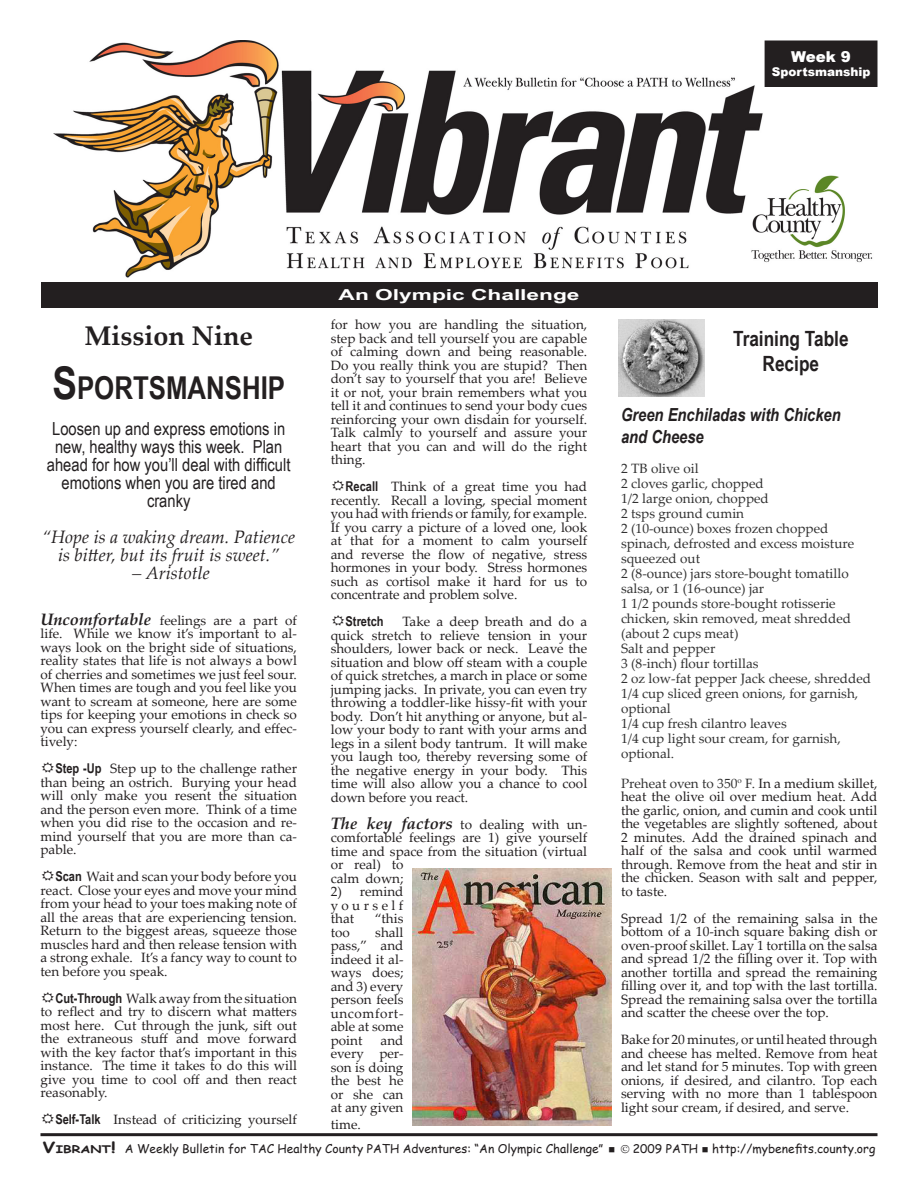
<style>
.page{position:relative;width:918px;height:1188px;background:#fff}
.page>*{position:absolute;margin:0;border:0;box-sizing:border-box;transform-origin:0 0}
.t1{font:700 31.5px "Arial Narrow";color:#231f20}
.t2{font:700 27px "Palatino Linotype";color:#231f20}
.t3{font:700 21px "Arial Narrow";color:#231f20}
.t4{font:18px/18px "Arial Narrow";color:#231f20;text-align:center}
.t5{font:italic 18px/18px "Palatino Linotype";color:#231f20;text-align:center}
.t6{font:italic 700 18px "Arial Narrow";color:#231f20}
.t7{font:700 15.15px "Arial Narrow";color:#fff;scale:1.83 1}
.t8{font:900 15px "Arial";color:#fff}
.t9{font:13.5px/13.5px "Palatino Linotype";color:#231f20;text-align:justify}
.t10{font:13.5px/15px "Palatino Linotype";color:#313131}
.t11{font:700 13.5px "Arial Narrow";color:#231f20}
.t12{font:12px "Comic Sans MS";color:#231f20}
.t13{font:900 12px "Arial";color:#fff}
.s1{font-size:45px}
.s2{font-weight:700;font-style:italic;font-size:16.5px}
.s3{font-family:"Arial Narrow";font-weight:700}
.s4{color:#313131}
.s5{font-weight:700;font-size:15px}
.s6{font-weight:700;font-size:10.5px}
</style>
<div class="page">
<img style="left:619px;top:320px;width:86px;height:76px">
<img style="left:413px;top:868px;width:199px;height:257px">
<hr style="left:40px;top:1133px;width:838px;height:3px;background:#231f20">
<img style="left:53px;top:40px;width:820px;height:237px">
<div style="left:41px;top:282px;width:837px;height:26px;background:#231f20"></div>
<div style="left:765px;top:41px;width:112px;height:45px;background:#231f20"></div>
<div style="left:765px;top:40px;width:113px;height:47px;border:2px solid #231f20"></div>
<p class="t8" style="left:791px;top:46px;width:61px">Week 9</p>
<p class="t13" style="left:772px;top:63px;width:100px">Sportsmanship</p>
<p class="t2" style="left:84px;top:317px;width:170px">Mission Nine</p>
<p class="t1" style="left:52px;top:364px;width:234px"><span class="s1">S</span>PORTSMANSHIP</p>
<p class="t4" style="left:47px;top:419px;width:245px">Loosen up and express emotions in new, healthy ways this week. Plan ahead for how you’ll deal with difficult emotions when you are tired and cranky</p>
<p class="t5" style="left:42px;top:527px;width:254px">“Hope is a waking dream. Patience is bitter, but its fruit is sweet.”</p>
<p class="t5" style="left:132px;top:563px;width:79px">– Aristotle</p>
<p class="t9" style="left:40px;top:613px;width:258px"><span class="s2">Uncomfortable</span> feelings are a part of life. While we know it’s important to al&shy;ways look on the bright side of situations, reality states that life is not always a bowl of cherries and sometimes we just feel sour.<br>When times are tough and you feel like you want to scream at someone, here are some tips for keeping your emotions in check so you can express yourself clearly, and effec&shy;tively:</p>
<p class="t9" style="left:40px;top:761px;width:258px;text-indent:15px"><span class="s3">Step -Up</span> Step up to the challenge rather than being an ostrich. Burying your head will only make you resent the situation and the person even more. Think of a time when you did rise to the occasion and re&shy;mind yourself that you are more than ca&shy;pable.</p>
<p class="t9" style="left:40px;top:869px;width:258px;text-indent:15px"><span class="s3">Scan</span> Wait and scan your body before you react. Close your eyes and move your mind from your head to your toes making note of all the areas that are experiencing tension.<br>Return to the biggest areas, squeeze those muscles hard and then release tension with a strong exhale. It’s a fancy way to count to ten before you speak.</p>
<p class="t9" style="left:40px;top:991px;width:258px;text-indent:15px"><span class="s3">Cut-Through</span> Walk away from the situation to reflect and try to discern what matters most here. Cut through the junk, sift out the extraneous stuff and move forward with the key factor that’s important in this instance. The time it takes to do this will give you time to cool off and then react reasonably.</p>
<p class="t9" style="left:55px;top:1112px;width:243px"><span class="s3">Self-Talk</span> Instead of criticizing yourself</p>
<p class="t7" style="left:339px;top:283px;width:133px">An Olympic Challenge</p>
<p class="t9" style="left:331px;top:318px;width:258px">for how you are handling the situation, step back and tell yourself you are capable of calming down and being reasonable.<br>Do you really think you are stupid? Then don’t say to yourself that you are! Believe it or not, your brain remembers what you tell it and continues to send your body cues reinforcing your own disdain for yourself.<br>Talk calmly to yourself and assure your heart that you can and will do the right thing.</p>
<p class="t9" style="left:331px;top:480px;width:258px;text-indent:15px"><span class="s3">Recall</span> Think of a great time you had recently. Recall a loving, special moment you had with friends or family, for example.<br>If you carry a picture of a loved one, look at that for a moment to calm yourself and reverse the flow of negative, stress hormones in your body. Stress hormones such as cortisol make it hard for us to concentrate and problem solve.</p>
<p class="t11" style="left:346px;top:611px;width:40px">Stretch</p>
<p class="t9" style="left:331px;top:615px;width:258px;text-indent:72px">Take a deep breath and do a quick stretch to relieve tension in your shoulders, lower back or neck. Leave the situation and blow off steam with a couple of quick stretches, a march in place or some jumping jacks. In private, you can even try throwing a toddler-like hissy-fit with your body. Don’t hit anything or anyone, but al&shy;low your body to rant with your arms and legs in a silent body tantrum. It will make you laugh too, thereby reversing some of the negative energy in your body. This time will also allow you a chance to cool down before you react.</p>
<p class="t9" style="left:331px;top:817px;width:258px;text-align:left"><span class="s2">The key factors</span> to dealing with un&shy;comfortable feelings are 1) give yourself time and space from the situation (virtual or real) to<br>calm down;</p>
<p class="t9" style="left:331px;top:885px;width:74px">2) remind yourself that</p>
<p class="t9" style="left:375px;top:912px;width:30px">“this</p>
<p class="t9" style="left:331px;top:925px;width:74px;text-indent:45px">shall pass,” and indeed it al&shy;ways does; and 3) every person feels uncomfort&shy;able at some point</p>
<p class="t9" style="left:331px;top:925px;width:21px">too</p>
<p class="t9" style="left:331px;top:1033px;width:74px;text-indent:50px">and every per&shy;son is doing the best he or she can at any given</p>
<p class="t9" style="left:331px;top:1117px;width:32px">time.</p>
<p class="t3" style="left:733px;top:323px;width:117px">Training Table</p>
<p class="t3" style="left:763px;top:348px;width:58px">Recipe</p>
<p class="t6" style="left:621px;top:401px;width:221px">Green Enchiladas with Chicken</p>
<p class="t6" style="left:621px;top:423px;width:84px">and Cheese</p>
<p class="t10" style="left:621px;top:460px;width:252px">2 TB olive oil<br>2 cloves garlic, chopped<br>1/2 large onion, chopped<br>2 tsps ground cumin<br>2 (10-ounce) boxes frozen chopped spinach, defrosted and excess moisture squeezed out<br>2 (8-ounce) jars store-bought tomatillo salsa, or 1 (16-ounce) jar<br>1 1/2 pounds store-bought rotisserie chicken, skin removed, meat shredded (about 2 cups meat)<br>Salt and pepper<br>3 (8-inch) flour tortillas<br>2 oz low-fat pepper Jack cheese, shredded<br>1/4 cup sliced green onions, for garnish, optional<br>1/4 cup fresh cilantro leaves<br>1/4 cup light sour cream, for garnish, optional.</p>
<p class="t9" style="left:621px;top:776px;width:258px"><span class="s4">Preheat oven to 350</span><sup>o</sup> <span class="s4">F.</span> In a medium skillet, heat the olive oil over medium heat. Add the garlic, onion, and cumin and cook until the vegetables are slightly softened, about 2 minutes. Add the drained spinach and half of the salsa and cook until warmed through. Remove from the heat and stir in the chicken. Season with salt and pepper, to taste.</p>
<p class="t9" style="left:621px;top:911px;width:258px">Spread 1/2 of the remaining salsa in the bottom of a 10-inch square baking dish or oven-proof skillet. Lay 1 tortilla on the salsa and spread 1/2 the filling over it. Top with another tortilla and spread the remaining filling over it, and top with the last tortilla.<br>Spread the remaining salsa over the tortilla and scatter the cheese over the top.</p>
<p class="t9" style="left:621px;top:1032px;width:258px">Bake for 20 minutes, or until heated through and cheese has melted. Remove from heat and let stand for 5 minutes. Top with green onions, if desired, and cilantro. Top each serving with no more than 1 tablespoon light sour cream, if desired, and serve.</p>
<p class="t12" style="left:43px;top:1140px;width:574px"><span class="s5">V</span><span class="s6">IBRANT</span><span class="s5">!</span> A Weekly Bulletin for TAC Healthy County PATH Adventures: “An Olympic Challenge” ■</p>
<p class="t12" style="left:633px;top:1140px;width:244px">2009 PATH ■ http://mybenefits.county.org</p>
</div>
